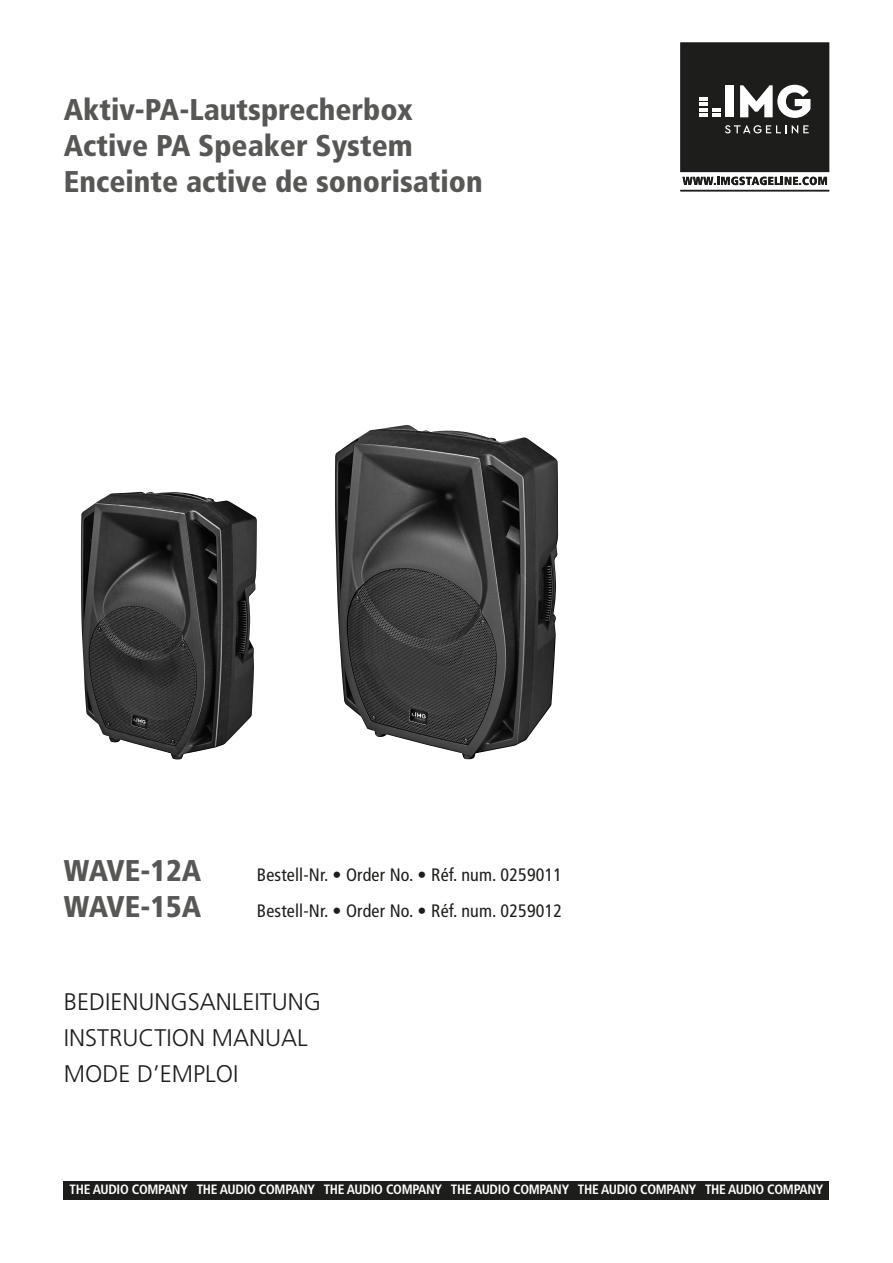
<style>
.page{position:relative;width:893px;height:1263px;background:#fff}
.page>*{position:absolute;margin:0;border:0;box-sizing:border-box;transform-origin:0 0}
.Artikel{font:900 condensed 30px "Frutiger LT Pro";color:#575756}
.BDA{font:300 24px "Frutiger LT Pro";color:#1d1d1b}
.Artikel-2{font:condensed 18px "Frutiger LT Pro";letter-spacing:.01em;color:#1d1d1b}
.t1{font:700 condensed 13.5px "Frutiger LT Pro";letter-spacing:-.02em;color:#fff}
</style>
<div class="page">
<svg style="left:680px;top:43px;width:149px;height:148px;background:#444442"></svg>
<div style="left:64px;top:1181px;width:765px;height:18px;background:#1d1d1b"></div>
<img style="left:81px;top:492px;width:176px;height:268px">
<img style="left:335px;top:425px;width:223px;height:334px">
<p class="Artikel" style="left:64px;top:92px;width:350px">Aktiv-PA-Lautsprecherbox</p>
<p class="Artikel" style="left:64px;top:128px;width:351px">Active PA Speaker System</p>
<p class="Artikel" style="left:64px;top:164px;width:421px">Enceinte active de sonorisation</p>
<p class="Artikel" style="left:64px;top:853px;width:139px">WAVE-12A</p>
<p class="Artikel-2" style="left:257px;top:865px;width:307px">Bestell-Nr. • Order No. • Réf. num. 0259011</p>
<p class="Artikel" style="left:64px;top:889px;width:139px">WAVE-15A</p>
<p class="Artikel-2" style="left:257px;top:901px;width:307px">Bestell-Nr. • Order No. • Réf. num. 0259012</p>
<p class="BDA" style="left:64px;top:988px;width:259px">BEDIENUNGSANLEITUNG</p>
<p class="BDA" style="left:64px;top:1024px;width:246px">INSTRUCTION MANUAL</p>
<p class="BDA" style="left:64px;top:1060px;width:176px">MODE D’EMPLOI</p>
<p class="t1" style="left:70px;top:1182px;width:755px">THE AUDIO COMPANY THE AUDIO COMPANY THE AUDIO COMPANY THE AUDIO COMPANY THE AUDIO COMPANY THE AUDIO COMPANY</p>
</div>
